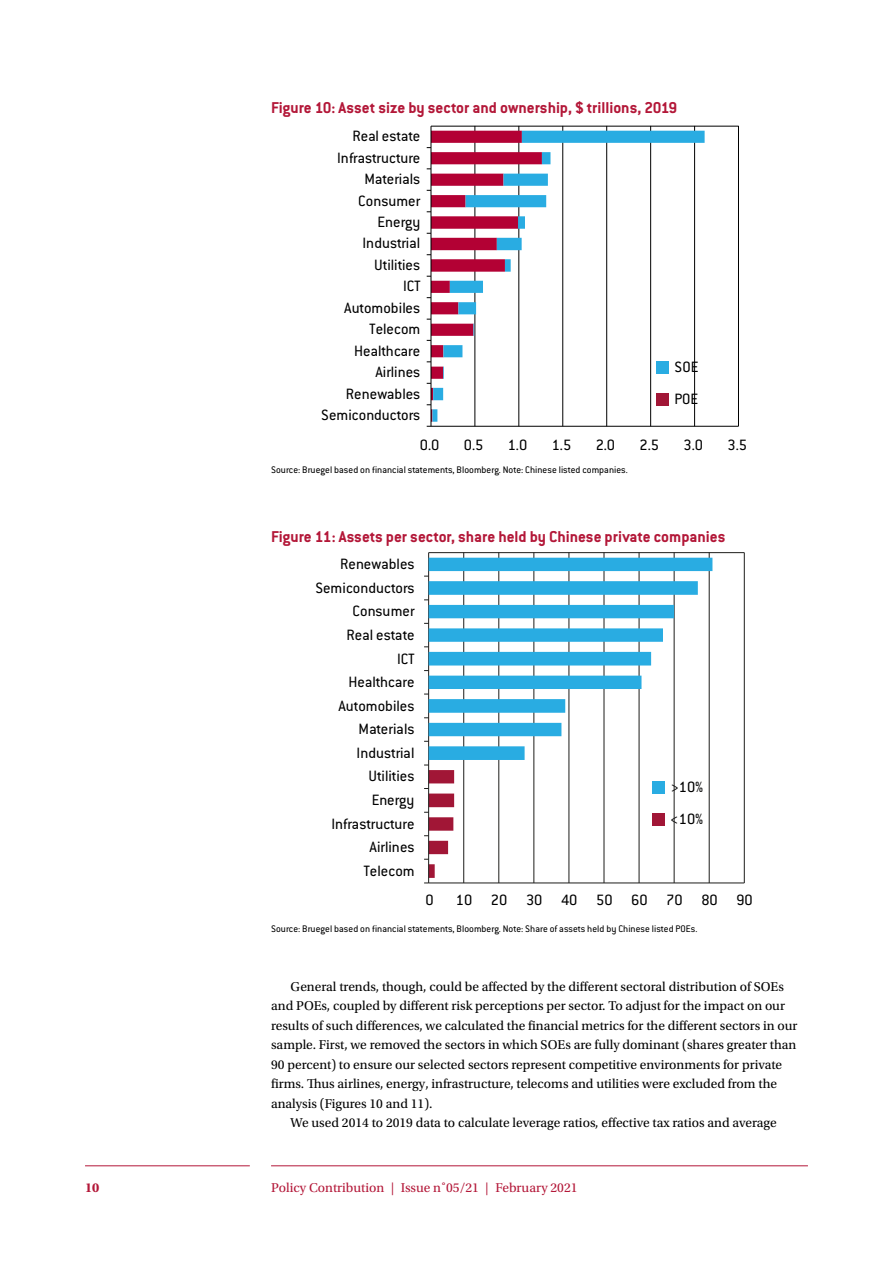
<style>
.page{position:relative;width:893px;height:1263px;background:#fff}
.page>*{position:absolute;margin:0;border:0;box-sizing:border-box;transform-origin:0 0}
.t1{font:700 17.25px "Conduit ITC Std";color:#b31738}
.t2{font:16.35px/32px "Conduit ITC";color:#000}
.t3{font:13.5px "Utopia Std";color:#000}
.t4{font:13.5px "Utopia Std";color:#b31738}
.t5{font:700 13.5px "Utopia Std";color:#b31738}
.t6{font:10.5px "Conduit ITC";letter-spacing:.005em;color:#000}
</style>
<div class="page">
<hr style="left:85px;top:1165px;width:165px;height:1px;background:#b31738">
<hr style="left:271px;top:1165px;width:537px;height:1px;background:#b31738">
<hr style="left:475px;top:126px;width:1px;height:300px;background:#000">
<hr style="left:519px;top:126px;width:1px;height:300px;background:#000">
<hr style="left:562px;top:126px;width:1px;height:300px;background:#000">
<hr style="left:606px;top:126px;width:1px;height:300px;background:#000">
<hr style="left:650px;top:126px;width:1px;height:300px;background:#000">
<hr style="left:694px;top:126px;width:1px;height:300px;background:#000">
<svg style="left:542px;top:131px;width:163px;height:291px"></svg>
<hr style="left:431px;top:426px;width:307px;height:1px;background:#000">
<hr style="left:738px;top:126px;width:1px;height:300px;background:#000">
<hr style="left:431px;top:126px;width:1px;height:300px;background:#000">
<hr style="left:431px;top:126px;width:307px;height:1px;background:#000">
<svg style="left:427px;top:131px;width:115px;height:296px"></svg>
<div style="left:656px;top:361px;width:13px;height:13px;background:#29ace2"></div>
<div style="left:656px;top:393px;width:13px;height:13px;background:#a11636"></div>
<hr style="left:429px;top:883px;width:315px;height:1px;background:#1d1d1b">
<hr style="left:744px;top:553px;width:1px;height:330px;background:#1d1d1b">
<hr style="left:428px;top:553px;width:1px;height:330px;background:#1d1d1b">
<hr style="left:429px;top:552px;width:315px;height:1px;background:#1d1d1b">
<svg style="left:424px;top:765px;width:30px;height:119px"></svg>
<div style="left:652px;top:781px;width:13px;height:12px;background:#29ace2"></div>
<div style="left:652px;top:813px;width:13px;height:12px;background:#a11636"></div>
<hr style="left:463px;top:552px;width:1px;height:331px;background:#1d1d1b">
<hr style="left:499px;top:552px;width:1px;height:331px;background:#1d1d1b">
<hr style="left:534px;top:552px;width:1px;height:331px;background:#1d1d1b">
<hr style="left:569px;top:552px;width:1px;height:331px;background:#1d1d1b">
<hr style="left:604px;top:552px;width:1px;height:331px;background:#1d1d1b">
<hr style="left:639px;top:552px;width:1px;height:331px;background:#1d1d1b">
<hr style="left:674px;top:552px;width:1px;height:331px;background:#1d1d1b">
<hr style="left:709px;top:552px;width:1px;height:331px;background:#1d1d1b">
<svg style="left:429px;top:558px;width:283px;height:202px"></svg>
<p class="t1" style="left:271px;top:97px;width:408px">Figure 10: Asset size by sector and ownership, $ trillions, 2019</p>
<p class="t2" style="left:352px;top:120px;width:69px">Real estate</p>
<p class="t2" style="left:337px;top:141px;width:85px">Infrastructure</p>
<p class="t2" style="left:364px;top:163px;width:57px">Materials</p>
<p class="t2" style="left:358px;top:184px;width:64px">Consumer</p>
<p class="t2" style="left:377px;top:205px;width:44px">Energy</p>
<p class="t2" style="left:362px;top:227px;width:59px">Industrial</p>
<p class="t2" style="left:374px;top:248px;width:48px">Utilities</p>
<p class="t2" style="left:403px;top:270px;width:19px">ICT</p>
<p class="t2" style="left:344px;top:291px;width:78px">Automobiles</p>
<p class="t2" style="left:370px;top:313px;width:52px">Telecom</p>
<p class="t2" style="left:354px;top:334px;width:68px">Healthcare</p>
<p class="t2" style="left:375px;top:355px;width:46px">Airlines</p>
<p class="t2" style="left:346px;top:377px;width:76px">Renewables</p>
<p class="t2" style="left:321px;top:398px;width:101px">Semiconductors</p>
<p class="t2" style="left:675px;top:351px;width:25px">SOE<br>POE</p>
<p class="t2" style="left:420px;top:429px;width:21px">0.0</p>
<p class="t2" style="left:464px;top:429px;width:21px">0.5</p>
<p class="t2" style="left:508px;top:429px;width:21px">1.0</p>
<p class="t2" style="left:552px;top:429px;width:21px">1.5</p>
<p class="t2" style="left:596px;top:429px;width:21px">2.0</p>
<p class="t2" style="left:640px;top:429px;width:21px">2.5</p>
<p class="t2" style="left:684px;top:429px;width:21px">3.0</p>
<p class="t2" style="left:727px;top:429px;width:21px">3.5</p>
<p class="t6" style="left:271px;top:463px;width:358px">Source: Bruegel based on financial statements, Bloomberg. Note: Chinese listed companies.</p>
<p class="t1" style="left:271px;top:526px;width:456px">Figure 11: Assets per sector, share held by Chinese private companies</p>
<p class="t2" style="left:340px;top:548px;width:76px">Renewables</p>
<p class="t2" style="left:315px;top:571px;width:101px">Semiconductors</p>
<p class="t2" style="left:352px;top:595px;width:64px">Consumer</p>
<p class="t2" style="left:347px;top:618px;width:69px">Real estate</p>
<p class="t2" style="left:397px;top:642px;width:19px">ICT</p>
<p class="t2" style="left:348px;top:665px;width:68px">Healthcare</p>
<p class="t2" style="left:338px;top:689px;width:78px">Automobiles</p>
<p class="t2" style="left:359px;top:713px;width:57px">Materials</p>
<p class="t2" style="left:357px;top:736px;width:59px">Industrial</p>
<p class="t2" style="left:368px;top:760px;width:48px">Utilities</p>
<p class="t2" style="left:372px;top:783px;width:44px">Energy</p>
<p class="t2" style="left:331px;top:807px;width:85px">Infrastructure</p>
<p class="t2" style="left:370px;top:831px;width:46px">Airlines</p>
<p class="t2" style="left:364px;top:854px;width:52px">Telecom</p>
<p class="t2" style="left:671px;top:770px;width:34px">&gt;10% &lt;10%</p>
<p class="t2" style="left:425px;top:884px;width:10px">0</p>
<p class="t2" style="left:456px;top:884px;width:299px">10 20 30 40 50 60 70 80 90</p>
<p class="t6" style="left:271px;top:922px;width:428px">Source: Bruegel based on financial statements, Bloomberg. Note: Share of assets held by Chinese listed POEs.</p>
<p class="t3" style="left:291px;top:979px;width:495px">General trends, though, could be affected by the different sectoral distribution of SOEs</p>
<p class="t3" style="left:271px;top:998px;width:515px">and POEs, coupled by different risk perceptions per sector. To adjust for the impact on our</p>
<p class="t3" style="left:271px;top:1018px;width:528px">results of such differences, we calculated the financial metrics for the different sectors in our</p>
<p class="t3" style="left:271px;top:1037px;width:527px">sample. First, we removed the sectors in which SOEs are fully dominant (shares greater than</p>
<p class="t3" style="left:271px;top:1057px;width:513px">90 percent) to ensure our selected sectors represent competitive environments for private</p>
<p class="t3" style="left:271px;top:1076px;width:507px">firms. Thus airlines, energy, infrastructure, telecoms and utilities were excluded from the</p>
<p class="t3" style="left:271px;top:1096px;width:163px">analysis (Figures 10 and 11).</p>
<p class="t3" style="left:291px;top:1115px;width:488px">We used 2014 to 2019 data to calculate leverage ratios, effective tax ratios and average</p>
<p class="t5" style="left:85px;top:1179px;width:16px">10</p>
<p class="t4" style="left:271px;top:1180px;width:308px">Policy Contribution | Issue n˚05/21 | February 2021</p>
</div>
